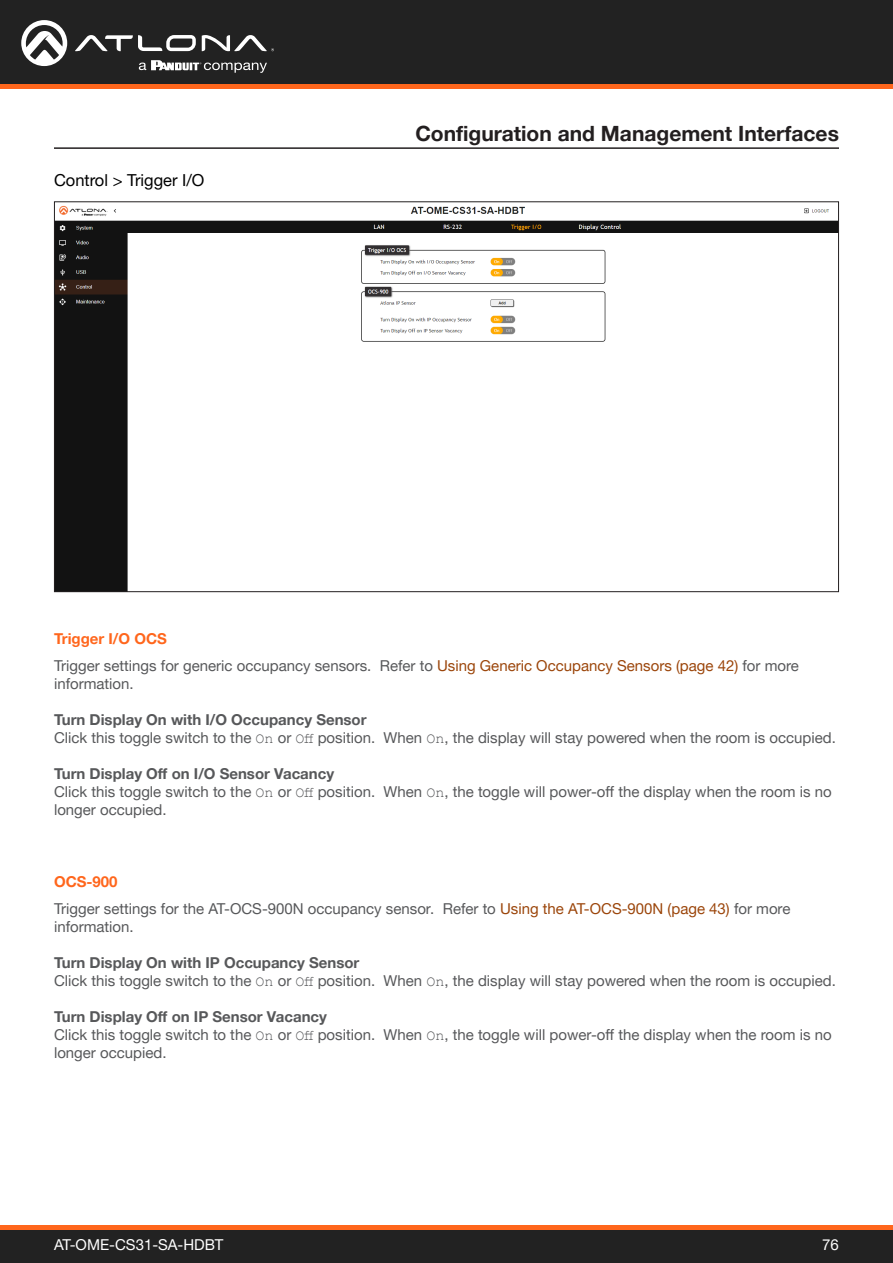
<style>
.page{position:relative;width:893px;height:1263px;background:#fff}
.page>*{position:absolute;margin:0;border:0;box-sizing:border-box;transform-origin:0 0}
.Non_TOC_Section_Header_Right_Align{font:700 21px "Helvetica Neue LTW1 G";color:#231f20}
.Secondary_Subsection{font:16.5px "Helvetica Neue LTW1 G";color:#000}
.General_Text{font:15px/18px "Helvetica Neue LTW1 G";color:#57585a}
.t1{font:15px "Helvetica Neue LTW1 G";color:#fff}
.General_Text-2{font:700 15px "Helvetica Neue LTW1 G";color:#ff661c}
.s1{color:#9b450a}
.s2{font-weight:700}
.s3{font-family:"Courier New"}
</style>
<div class="page">
<div style="left:0;top:1227px;width:893px;height:36px;background:#222"></div>
<hr style="left:0;top:1225px;width:893px;height:4px;background:#ff661c">
<div style="left:0;top:0;width:893px;height:84px;background:#222"></div>
<hr style="left:0;top:84px;width:893px;height:4px;background:#ff661c">
<svg style="left:75px;top:35px;width:121px;height:16px"></svg>
<svg style="left:202px;top:35px;width:72px;height:16px"></svg>
<svg style="left:21px;top:20px;width:46px;height:46px"></svg>
<svg style="left:139px;top:60px;width:128px;height:13px"></svg>
<img style="left:56px;top:205px;width:781px;height:385px">
<hr style="left:54px;top:147px;width:785px;height:2px;background:#231f20">
<p class="Secondary_Subsection" style="left:54px;top:170px;width:152px">Control &gt; Trigger I/O</p>
<p class="Non_TOC_Section_Header_Right_Align" style="left:415px;top:120px;width:425px">Configuration and Management Interfaces</p>
<p class="General_Text-2" style="left:54px;top:629px;width:114px">Trigger I/O OCS</p>
<p class="General_Text" style="left:54px;top:657px;width:746px">Trigger settings for generic occupancy sensors. Refer to <span class="s1">Using Generic Occupancy Sensors (page 42)</span> for more information.</p>
<p class="General_Text" style="left:54px;top:711px;width:783px"><span class="s2">Turn Display On with I/O Occupancy Sensor<br></span>Click this toggle switch to the <span class="s3">On</span> or <span class="s3">Off</span> position. When <span class="s3">On</span>, the display will stay powered when the room is occupied.</p>
<p class="General_Text" style="left:54px;top:765px;width:779px"><span class="s2">Turn Display Off on I/O Sensor Vacancy<br></span>Click this toggle switch to the <span class="s3">On</span> or <span class="s3">Off</span> position. When <span class="s3">On</span>, the toggle will power-off the display when the room is no longer occupied.</p>
<p class="General_Text-2" style="left:54px;top:872px;width:65px">OCS-900</p>
<p class="General_Text" style="left:54px;top:900px;width:738px">Trigger settings for the AT-OCS-900N occupancy sensor. Refer to <span class="s1">Using the AT-OCS-900N (page 43)</span> for more information.</p>
<p class="General_Text" style="left:54px;top:954px;width:783px"><span class="s2">Turn Display On with IP Occupancy Sensor<br></span>Click this toggle switch to the <span class="s3">On</span> or <span class="s3">Off</span> position. When <span class="s3">On</span>, the display will stay powered when the room is occupied.</p>
<p class="General_Text" style="left:54px;top:1008px;width:779px"><span class="s2">Turn Display Off on IP Sensor Vacancy<br></span>Click this toggle switch to the <span class="s3">On</span> or <span class="s3">Off</span> position. When <span class="s3">On</span>, the toggle will power-off the display when the room is no longer occupied.</p>
<p class="t1" style="left:54px;top:1235px;width:171px">AT-OME-CS31-SA-HDBT</p>
<p class="t1" style="left:822px;top:1235px;width:18px">76</p>
</div>
